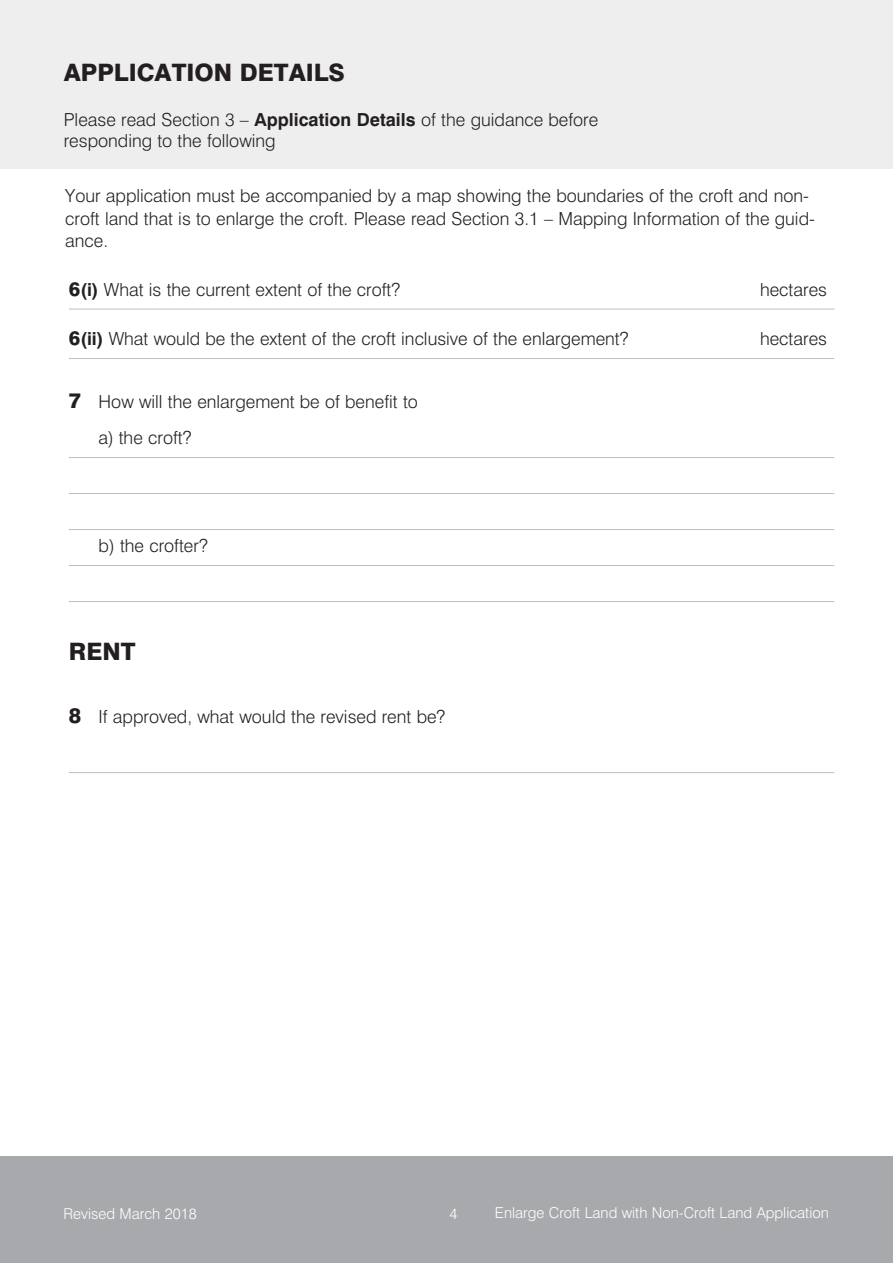
<style>
.page{position:relative;width:893px;height:1263px;background:#fff}
.page>*{position:absolute;margin:0;border:0;box-sizing:border-box;transform-origin:0 0}
.t1{font:800 24px "Swiss 721 BT";color:#231f20}
.t2{font:300 18px/22.5px "Swiss 721 BT";color:#231f20}
.t3{font:300 15px "Swiss 721 BT";color:#fff}
.s1{font-weight:700}
.s2{font-weight:800;font-size:19.5px}
.s3{font-weight:800;font-size:21px}
</style>
<div class="page">
<div style="left:0;top:1157px;width:893px;height:106px;background:#a7a9ac"></div>
<hr style="left:69px;top:309px;width:765px;height:1px;background:#bcbec0">
<hr style="left:69px;top:358px;width:765px;height:1px;background:#bcbec0">
<hr style="left:69px;top:457px;width:765px;height:1px;background:#bcbec0">
<hr style="left:69px;top:493px;width:765px;height:1px;background:#bcbec0">
<hr style="left:69px;top:529px;width:765px;height:1px;background:#bcbec0">
<hr style="left:69px;top:565px;width:765px;height:1px;background:#bcbec0">
<hr style="left:69px;top:601px;width:765px;height:1px;background:#bcbec0">
<hr style="left:69px;top:772px;width:765px;height:1px;background:#bcbec0">
<div style="left:0;top:0;width:893px;height:168px;background:#eeeeef"></div>
<h1 class="t1" style="left:64px;top:58px;width:283px">APPLICATION DETAILS</h1>
<p class="t2" style="left:64px;top:109px;width:536px;line-height:21px">Please read Section 3 – <span class="s1">Application Details</span> of the guidance before responding to the following</p>
<p class="t2" style="left:65px;top:184px;width:751px">Your application must be accompanied by a map showing the boundaries of the croft and non&shy;croft land that is to enlarge the croft. Please read Section 3.1 – Mapping Information of the guid&shy;ance.</p>
<p class="t2" style="left:69px;top:278px;width:333px"><span class="s2">6</span><span class="s1">(i)</span> What is the current extent of the croft?</p>
<p class="t2" style="left:760px;top:278px;width:68px">hectares</p>
<p class="t2" style="left:69px;top:328px;width:561px"><span class="s2">6</span><span class="s1">(ii)</span> What would be the extent of the croft inclusive of the enlargement?</p>
<p class="t2" style="left:760px;top:328px;width:68px">hectares</p>
<p class="t2" style="left:99px;top:384px;width:321px;line-height:36px;text-indent:-30px"><span class="s3">7</span> How will the enlargement be of benefit to a) the croft?</p>
<p class="t2" style="left:99px;top:535px;width:111px">b) the crofter?</p>
<h1 class="t1" style="left:69px;top:637px;width:68px">RENT</h1>
<p class="t2" style="left:69px;top:706px;width:378px"><span class="s3">8</span> If approved, what would the revised rent be?</p>
<p class="t3" style="left:64px;top:1204px;width:135px">Revised March 2018</p>
<p class="t3" style="left:449px;top:1204px;width:9px">4</p>
<p class="t3" style="left:495px;top:1203px;width:335px">Enlarge Croft Land with Non-Croft Land Application</p>
</div>
